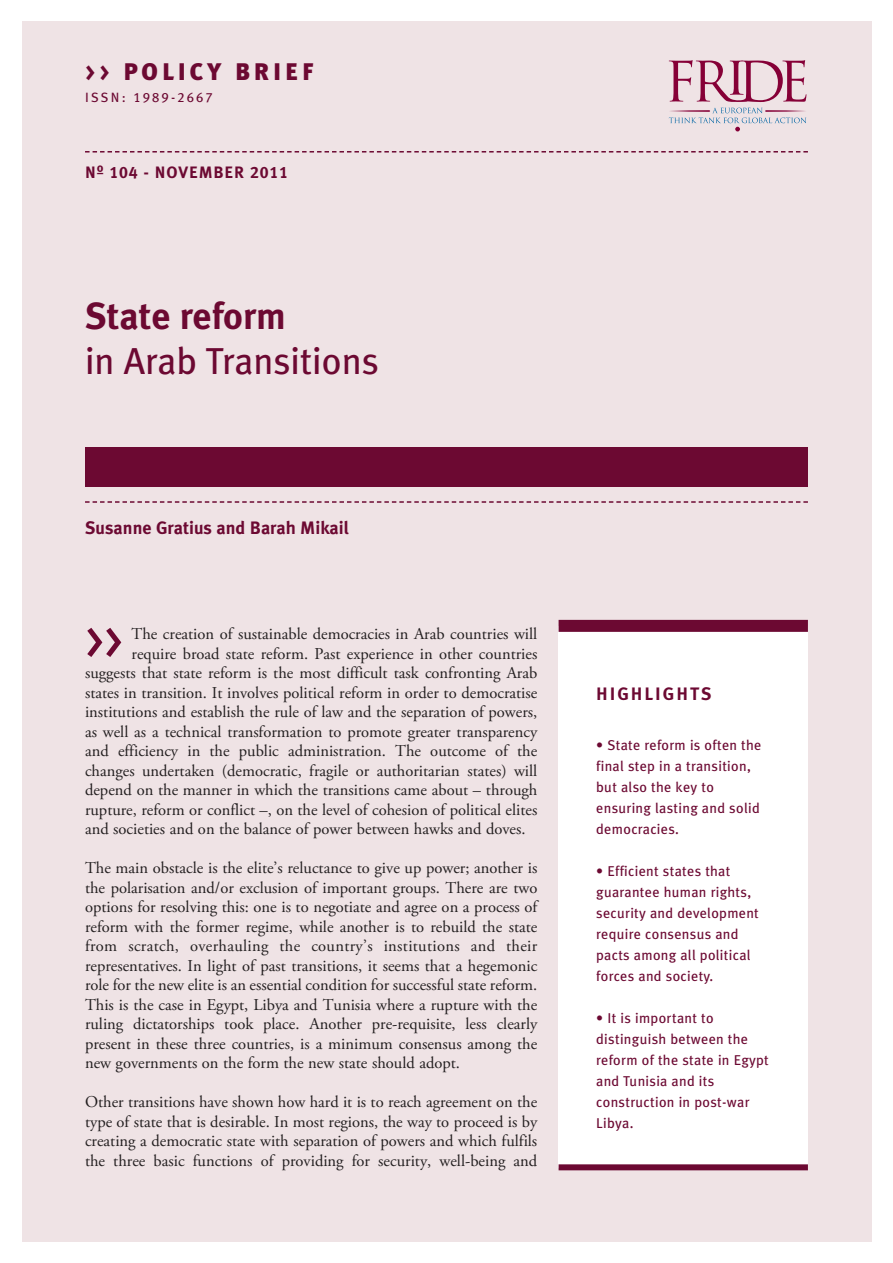
<style>
.page{position:relative;width:893px;height:1263px;background:#fff}
.page>*{position:absolute;margin:0;border:0;box-sizing:border-box;transform-origin:0 0}
.t1{font:54px "Meta Plus Book Caps";color:#6c0932}
.t2{font:37.5px "Meta Plus";color:#6c0932}
.t3{font:700 37.5px "Meta Plus";color:#6c0932}
.t4{font:900 24px "Meta Plus";letter-spacing:.165em;color:#6c0932}
.t5{font:700 18px "Meta Plus";color:#6c0932}
.t6{font:700 18px "Meta Plus";letter-spacing:.11em;color:#6c0932}
.t7{font:16.5px/19.5px "Adobe Garamond Pro";color:#231f20;text-align:justify}
.t8{font:16.5px "Meta Plus Bold Caps";letter-spacing:.055em;color:#6c0932}
.t9{font:14.25px/21px "Meta Plus";letter-spacing:.02em;color:#6c0932}
.t10{font:13.5px "Meta Plus Book Caps";letter-spacing:.16em;color:#6c0932}
.s1{font-family:"Meta Plus Bold Caps";font-weight:400}
</style>
<div class="page">
<div style="left:22px;top:22px;width:850px;height:1220px;background:#efe3e5"></div>
<svg style="left:85px;top:151px;width:723px;height:2px"></svg>
<div style="left:85px;top:447px;width:723px;height:39px;background:#6c0932"></div>
<svg style="left:85px;top:501px;width:723px;height:2px"></svg>
<div style="left:559px;top:626px;width:249px;height:541px;background:#fff"></div>
<div style="left:559px;top:620px;width:249px;height:12px;background:#6c0932"></div>
<div style="left:559px;top:1164px;width:249px;height:6px;background:#6c0932"></div>
<svg style="left:669px;top:60px;width:137px;height:71px"></svg>
<h3 class="t4" style="left:85px;top:57px;width:230px"><span class="s1">&gt;&gt;</span> POLICY BRIEF</h3>
<p class="t10" style="left:85px;top:90px;width:129px">ISSN: 1989-2667</p>
<p class="t8" style="left:85px;top:162px;width:205px">Nº 104 - NOVEMBER 2011</p>
<h2 class="t3" style="left:85px;top:294px;width:202px">State reform</h2>
<h2 class="t2" style="left:85px;top:339px;width:295px">in Arab Transitions</h2>
<p class="t5" style="left:85px;top:518px;width:266px">Susanne Gratius and Barah Mikail</p>
<h1 class="t1" style="left:85px;top:608px;width:39px">&gt;&gt;</h1>
<p class="t7" style="left:132px;top:625px;width:407px">The creation of sustainable democracies in Arab countries will</p>
<p class="t7" style="left:132px;top:645px;width:407px">require broad state reform. Past experience in other countries</p>
<p class="t7" style="left:85px;top:664px;width:454px">suggests that state reform is the most difficult task confronting Arab</p>
<p class="t7" style="left:85px;top:684px;width:454px">states in transition. It involves political reform in order to democratise</p>
<p class="t7" style="left:85px;top:703px;width:454px">institutions and establish the rule of law and the separation of powers,</p>
<p class="t7" style="left:85px;top:723px;width:454px">as well as a technical transformation to promote greater transparency</p>
<p class="t7" style="left:85px;top:742px;width:454px">and efficiency in the public administration. The outcome of the</p>
<p class="t7" style="left:85px;top:762px;width:454px">changes undertaken (democratic, fragile or authoritarian states) will</p>
<p class="t7" style="left:85px;top:781px;width:454px">depend on the manner in which the transitions came about – through</p>
<p class="t7" style="left:85px;top:801px;width:454px">rupture, reform or conflict –, on the level of cohesion of political elites</p>
<p class="t7" style="left:85px;top:820px;width:442px">and societies and on the balance of power between hawks and doves.</p>
<p class="t7" style="left:85px;top:859px;width:454px">The main obstacle is the elite’s reluctance to give up power; another is the polarisation and/or exclusion of important groups. There are two options for resolving this: one is to negotiate and agree on a process of reform with the former regime, while another is to rebuild the state from scratch, overhauling the country’s institutions and their representatives. In light of past transitions, it seems that a hegemonic role for the new elite is an essential condition for successful state reform.<br>This is the case in Egypt, Libya and Tunisia where a rupture with the ruling dictatorships took place. Another pre-requisite, less clearly present in these three countries, is a minimum consensus among the new governments on the form the new state should adopt.</p>
<p class="t7" style="left:85px;top:1093px;width:454px">Other transitions have shown how hard it is to reach agreement on the type of state that is desirable. In most regions, the way to proceed is by creating a democratic state with separation of powers and which fulfils the three basic functions of providing for security, well-being and</p>
<p class="t6" style="left:596px;top:683px;width:117px">HIGHLIGHTS</p>
<p class="t9" style="left:596px;top:734px;width:167px">• State reform is often the final step in a transition, but also the key to ensuring lasting and solid democracies.</p>
<p class="t9" style="left:596px;top:861px;width:164px">• Efficient states that guarantee human rights, security and development require consensus and pacts among all political forces and society.</p>
<p class="t9" style="left:596px;top:1008px;width:174px">• It is important to distinguish between the reform of the state in Egypt and Tunisia and its construction in post-war<br>Libya.</p>
</div>
